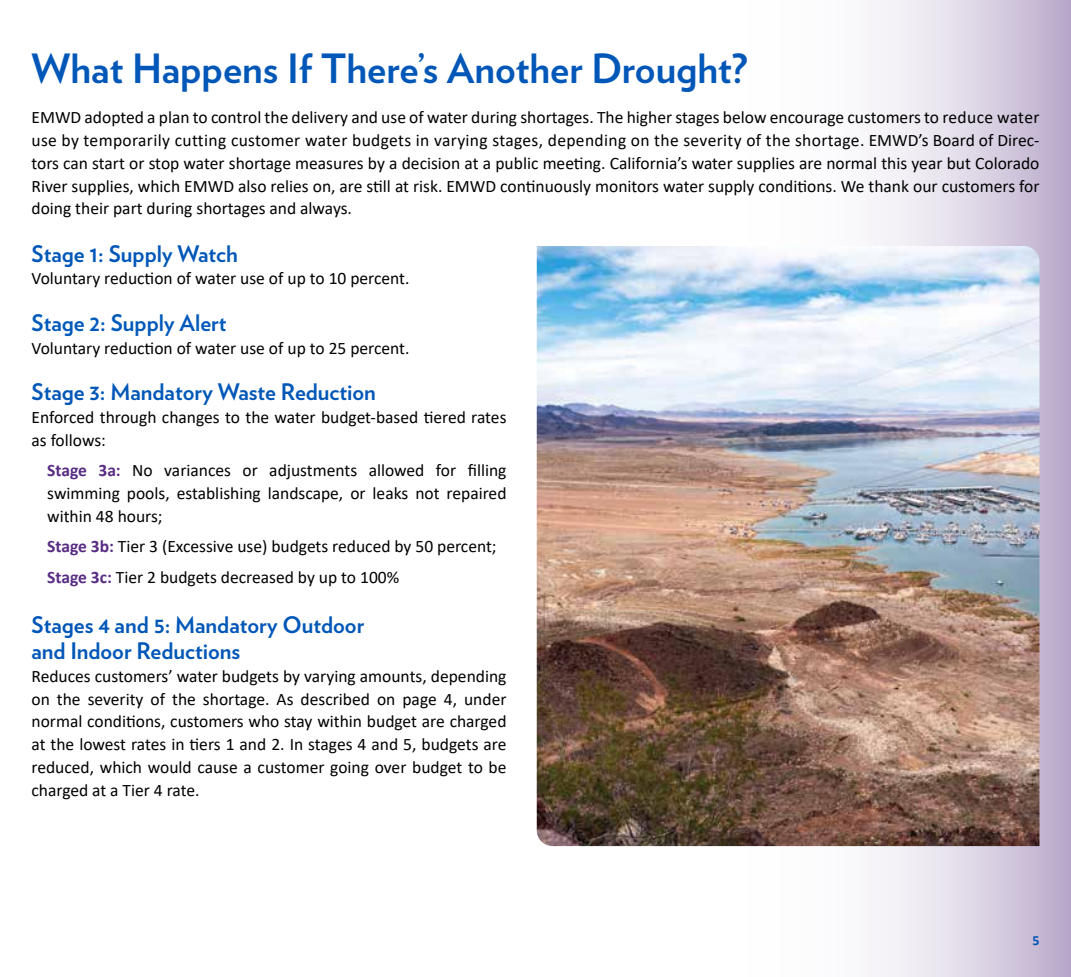
<style>
.page{position:relative;width:1071px;height:977px;background:#fff}
.page>*{position:absolute;margin:0;border:0;box-sizing:border-box;transform-origin:0 0}
.t1{font:700 40.25px "Verlag";color:#0057b8}
.t2{font:700 22.75px/26.2px "Verlag";color:#0057b8}
.t3{font:700 22.75px "Verlag";color:#005aba}
.t4{font:17.5px/22.8px "Calibri";color:#000;text-align:justify}
.t5{font:700 14px "Calibri";color:#0057b8}
.s1{font-weight:700;color:#582c83}
</style>
<div class="page">
<svg style="left:686px;top:0;width:385px;height:976px"></svg>
<img style="left:537px;top:246px;width:503px;height:600px">
<h1 class="t1" style="left:32px;top:37px;width:718px">What Happens If There’s Another Drought?</h1>
<p class="t4" style="left:32px;top:106px;width:1010px">EMWD adopted a plan to control the delivery and use of water during shortages. The higher stages below encourage customers to reduce water use by temporarily cutting customer water budgets in varying stages, depending on the severity of the shortage. EMWD’s Board of Direc&shy;tors can start or stop water shortage measures by a decision at a public meeting. California’s water supplies are normal this year but Colorado River supplies, which EMWD also relies on, are still at risk. EMWD continuously monitors water supply conditions. We thank our customers for doing their part during shortages and always.</p>
<h2 class="t2" style="left:32px;top:239px;width:208px">Stage 1: Supply Watch</h2>
<p class="t4" style="left:32px;top:267px;width:380px">Voluntary reduction of water use of up to 10 percent.</p>
<h2 class="t3" style="left:32px;top:305px;width:196px">Stage 2: Supply Alert</h2>
<p class="t4" style="left:32px;top:336px;width:380px">Voluntary reduction of water use of up to 25 percent.</p>
<h2 class="t2" style="left:32px;top:377px;width:346px">Stage 3: Mandatory Waste Reduction</h2>
<p class="t4" style="left:32px;top:405px;width:477px">Enforced through changes to the water budget-based tiered rates as follows:</p>
<p class="t4" style="left:47px;top:458px;width:461px"><span class="s1">Stage 3a:</span> No variances or adjustments allowed for filling swimming pools, establishing landscape, or leaks not repaired within 48 hours;</p>
<p class="t4" style="left:47px;top:531px;width:451px;line-height:30.6px"><span class="s1">Stage 3b:</span> Tier 3 (Excessive use) budgets reduced by 50 percent;<br><span class="s1">Stage 3c:</span> Tier 2 budgets decreased by up to 100%</p>
<h2 class="t2" style="left:32px;top:610px;width:334px">Stages 4 and 5: Mandatory Outdoor and Indoor Reductions</h2>
<p class="t4" style="left:32px;top:664px;width:477px">Reduces customers’ water budgets by varying amounts, depending on the severity of the shortage. As described on page 4, under normal conditions, customers who stay within budget are charged at the lowest rates in tiers 1 and 2. In stages 4 and 5, budgets are reduced, which would cause a customer going over budget to be charged at a Tier 4 rate.</p>
<p class="t5" style="left:1032px;top:930px;width:9px">5</p>
</div>
